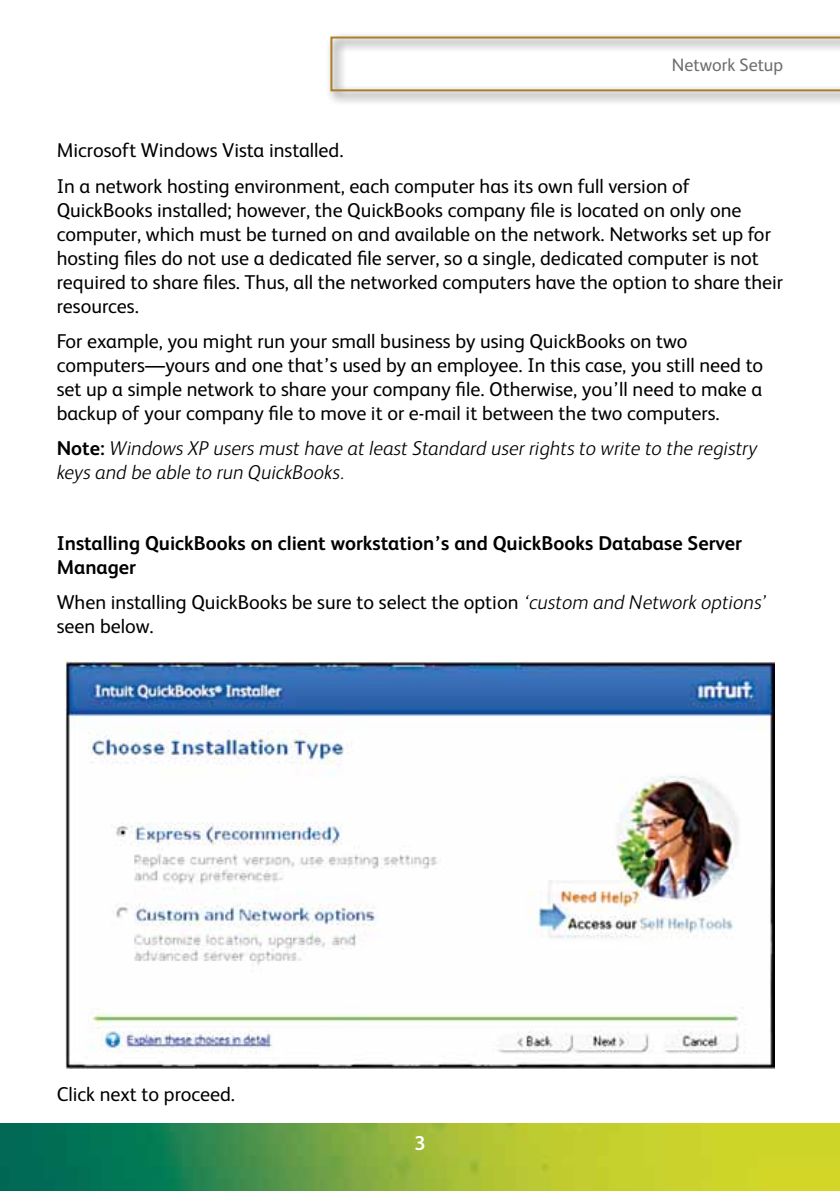
<style>
.page{position:relative;width:840px;height:1191px;background:#fff}
.page>*{position:absolute;margin:0;border:0;box-sizing:border-box;transform-origin:0 0}
.t1{font:20px/24px "FS Albert";color:#000}
.t2{font:italic 300 20px/24px "FS Albert";color:#000}
.t3{font:700 20px/24px "FS Albert";color:#000}
.t4{font:700 20px "FS Albert";color:#fff}
.t5{font:18px "FS Albert";color:#6d6e71}
.s1{font-weight:700;font-style:normal}
.s2{font-weight:300;font-style:italic}
</style>
<div class="page">
<img style="left:0;top:1123px;width:839px;height:68px">
<div style="left:324px;top:31px;width:515px;height:75px;background:#000;opacity:.55"></div>
<svg style="left:330px;top:37px;width:509px;height:54px"></svg>
<img style="left:65px;top:661px;width:709px;height:407px">
<p class="t5" style="left:671px;top:52px;width:113px">Network Setup</p>
<p class="t1" style="left:57px;top:132px;width:634px;line-height:35.4px">Microsoft Windows Vista installed.<br>In a network hosting environment, each computer has its own full version of</p>
<p class="t1" style="left:57px;top:197px;width:727px">QuickBooks installed; however, the QuickBooks company file is located on only one computer, which must be turned on and available on the network. Networks set up for hosting files do not use a dedicated file server, so a single, dedicated computer is not required to share files. Thus, all the networked computers have the option to share their resources.</p>
<p class="t1" style="left:57px;top:328px;width:707px">For example, you might run your small business by using QuickBooks on two computers—yours and one that’s used by an employee. In this case, you still need to set up a simple network to share your company file. Otherwise, you’ll need to make a backup of your company file to move it or e-mail it between the two computers.</p>
<p class="t2" style="left:57px;top:435px;width:701px"><span class="s1">Note:</span> Windows XP users must have at least Standard user rights to write to the registry keys and be able to run QuickBooks.</p>
<p class="t3" style="left:57px;top:530px;width:686px">Installing QuickBooks on client workstation’s and QuickBooks Database Server<br>Manager</p>
<p class="t1" style="left:57px;top:589px;width:712px">When installing QuickBooks be sure to select the option <span class="s2">‘custom and Network options’ </span>seen below.</p>
<p class="t1" style="left:57px;top:1081px;width:180px">Click next to proceed.</p>
<p class="t4" style="left:414px;top:1129px;width:13px">3</p>
</div>
